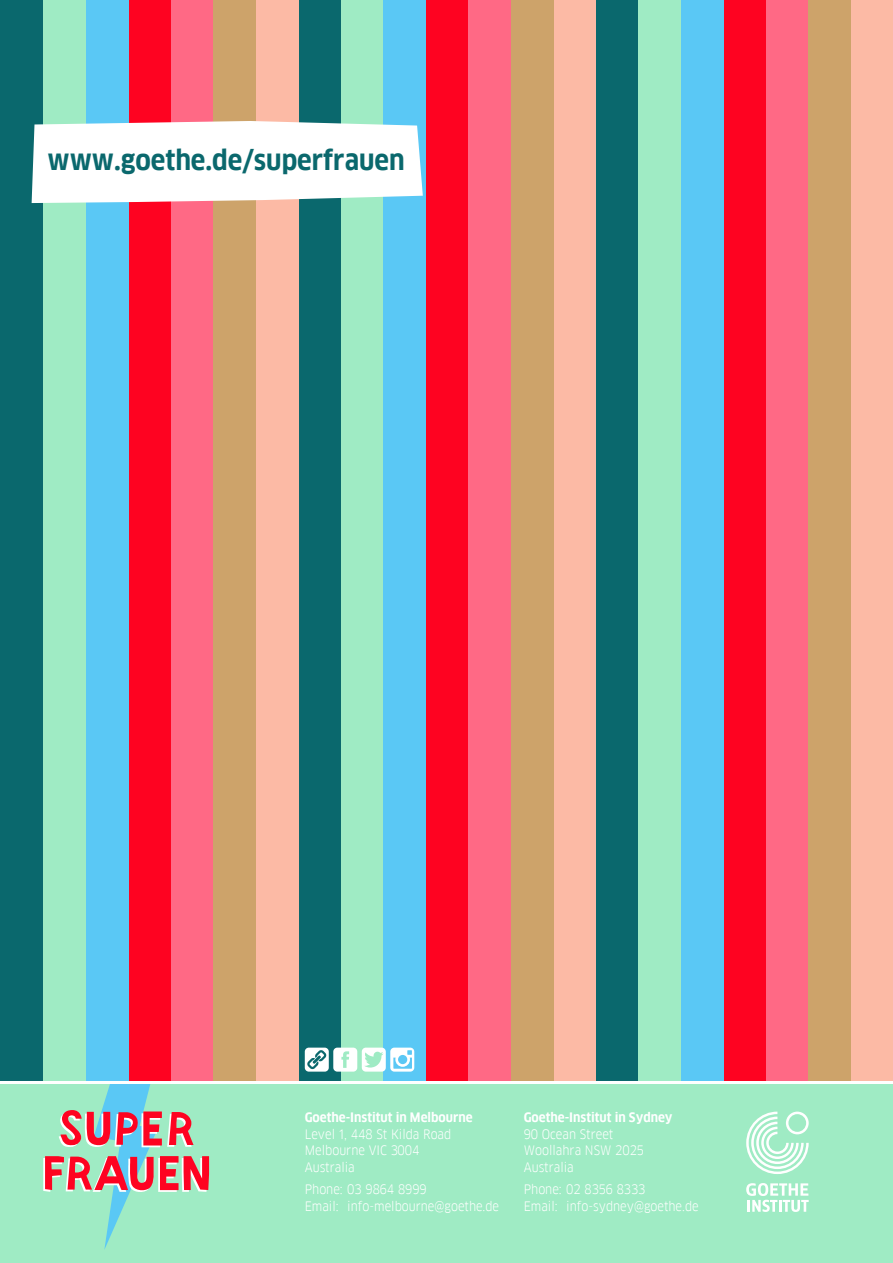
<style>
.page{position:relative;width:893px;height:1263px;background:#fff}
.page>*{position:absolute;margin:0;border:0;box-sizing:border-box;transform-origin:0 0}
.t1{font:700 27px "Goethe FF Clan";color:#0a686d}
.t2{font:12.75px/16.5px "Goethe FF Clan";color:#fff}
.t3{font:700 12.75px "Goethe FF Clan";color:#fff}
</style>
<div class="page">
<div style="left:0;top:0;width:43px;height:1080px;background:#0a686d"></div>
<div style="left:298px;top:0;width:43px;height:1080px;background:#0a686d"></div>
<div style="left:596px;top:0;width:43px;height:1080px;background:#0a686d"></div>
<div style="left:256px;top:0;width:42px;height:1080px;background:#fcbaa5"></div>
<div style="left:554px;top:0;width:42px;height:1080px;background:#fcbaa5"></div>
<div style="left:851px;top:0;width:42px;height:1080px;background:#fcbaa5"></div>
<div style="left:43px;top:0;width:43px;height:1080px;background:#9febc4"></div>
<div style="left:341px;top:0;width:42px;height:1080px;background:#9febc4"></div>
<div style="left:639px;top:0;width:42px;height:1080px;background:#9febc4"></div>
<div style="left:128px;top:0;width:43px;height:1080px;background:#fe0321"></div>
<div style="left:426px;top:0;width:42px;height:1080px;background:#fe0321"></div>
<div style="left:724px;top:0;width:42px;height:1080px;background:#fe0321"></div>
<div style="left:86px;top:0;width:42px;height:1080px;background:#5ac8f5"></div>
<div style="left:383px;top:0;width:43px;height:1080px;background:#5ac8f5"></div>
<div style="left:681px;top:0;width:43px;height:1080px;background:#5ac8f5"></div>
<div style="left:171px;top:0;width:42px;height:1080px;background:#ff6985"></div>
<div style="left:468px;top:0;width:43px;height:1080px;background:#ff6985"></div>
<div style="left:766px;top:0;width:43px;height:1080px;background:#ff6985"></div>
<div style="left:213px;top:0;width:43px;height:1080px;background:#cda36a"></div>
<div style="left:511px;top:0;width:43px;height:1080px;background:#cda36a"></div>
<div style="left:809px;top:0;width:42px;height:1080px;background:#cda36a"></div>
<div style="left:0;top:1084px;width:893px;height:179px;background:#9febc4"></div>
<svg style="left:746px;top:1111px;width:63px;height:63px"></svg>
<svg style="left:746px;top:1183px;width:63px;height:29px"></svg>
<svg style="left:305px;top:1047px;width:109px;height:24px"></svg>
<svg style="left:32px;top:121px;width:391px;height:82px;background:#f6f9f9"></svg>
<svg style="left:43px;top:1084px;width:166px;height:165px"></svg>
<h1 class="t1" style="left:48px;top:144px;width:359px">www.goethe.de/superfrauen</h1>
<p class="t3" style="left:305px;top:1110px;width:170px">Goethe-Institut in Melbourne</p>
<p class="t2" style="left:305px;top:1125px;width:148px">Level 1, 448 St Kilda Road<br>Melbourne VIC 3004<br>Australia</p>
<p class="t2" style="left:305px;top:1181px;width:196px">Phone: 03 9864 8999<br>Email: info-melbourne@goethe.de</p>
<p class="t3" style="left:524px;top:1110px;width:150px">Goethe-Institut in Sydney</p>
<p class="t2" style="left:524px;top:1125px;width:122px">90 Ocean Street<br>Woollahra NSW 2025<br>Australia</p>
<p class="t2" style="left:524px;top:1181px;width:176px">Phone: 02 8356 8333<br>Email: info-sydney@goethe.de</p>
</div>
